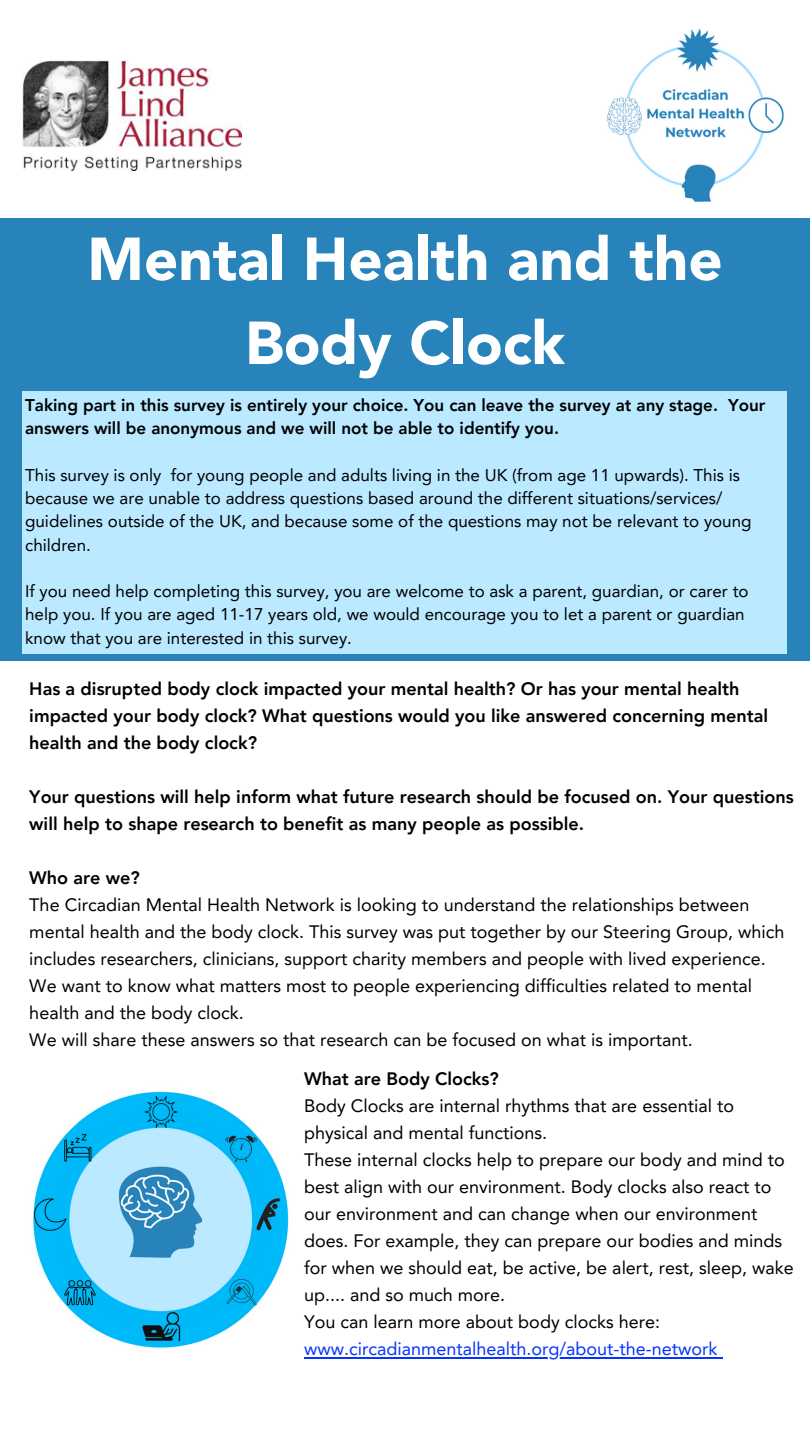
<style>
.page{position:relative;width:810px;height:1440px;background:#fff}
.page>*{position:absolute;margin:0;border:0;box-sizing:border-box;transform-origin:0 0}
.t1{font:900 60px/84px "Avenir LT Pro";color:#fff;text-align:center}
.t2{font:18px/27px "Avenir LT Pro";color:#000}
.t3{font:800 18px/27px "Avenir LT Pro";color:#000}
.t4{font:18px "Avenir LT Pro";color:#0533ff}
.t5{font:17px/23.2px "Avenir LT Pro";color:#000}
.t6{font:800 17px/23.2px "Avenir LT Pro";color:#000}
</style>
<div class="page">
<img style="left:606px;top:28px;width:178px;height:174px">
<div style="left:0;top:218px;width:810px;height:443px;background:#2883bb"></div>
<img style="left:22px;top:60px;width:219px;height:110px">
<div style="left:22px;top:392px;width:764px;height:262px;background:#bbe9ff"></div>
<img style="left:29px;top:1087px;width:264px;height:264px">
<hr style="left:304px;top:1357px;width:414px;height:1px;background:#0533ff">
<p class="t1" style="left:87px;top:223px;width:637px">Mental Health and the<br>Body Clock</p>
<h1 class="t6" style="left:25px;top:395px;width:742px">Taking part in this survey is entirely your choice. You can leave the survey at any stage. Your answers will be anonymous and we will not be able to identify you.</h1>
<h2 class="t5" style="left:25px;top:465px;width:728px">This survey is only for young people and adults living in the UK (from age 11 upwards). This is because we are unable to address questions based around the different situations/services/ guidelines outside of the UK, and because some of the questions may not be relevant to young children.</h2>
<p class="t5" style="left:25px;top:581px;width:725px">If you need help completing this survey, you are welcome to ask a parent, guardian, or carer to help you. If you are aged 11-17 years old, we would encourage you to let a parent or guardian know that you are interested in this survey.</p>
<h2 class="t3" style="left:29px;top:677px;width:740px">Has a disrupted body clock impacted your mental health? Or has your mental health impacted your body clock? What questions would you like answered concerning mental health and the body clock?</h2>
<h2 class="t3" style="left:29px;top:785px;width:766px">Your questions will help inform what future research should be focused on. Your questions will help to shape research to benefit as many people as possible.</h2>
<p class="t3" style="left:29px;top:866px;width:112px">Who are we?</p>
<p class="t2" style="left:29px;top:893px;width:757px">The Circadian Mental Health Network is looking to understand the relationships between mental health and the body clock. This survey was put together by our Steering Group, which includes researchers, clinicians, support charity members and people with lived experience.</p>
<p class="t2" style="left:29px;top:974px;width:724px">We want to know what matters most to people experiencing difficulties related to mental health and the body clock.</p>
<p class="t2" style="left:29px;top:1028px;width:665px">We will share these answers so that research can be focused on what is important.</p>
<p class="t3" style="left:304px;top:1067px;width:196px">What are Body Clocks?</p>
<p class="t2" style="left:304px;top:1094px;width:431px">Body Clocks are internal rhythms that are essential to physical and mental functions.</p>
<p class="t2" style="left:304px;top:1148px;width:491px">These internal clocks help to prepare our body and mind to best align with our environment. Body clocks also react to our environment and can change when our environment does. For example, they can prepare our bodies and minds for when we should eat, be active, be alert, rest, sleep, wake up.... and so much more.</p>
<p class="t2" style="left:304px;top:1310px;width:357px">You can learn more about body clocks here:</p>
<p class="t4" style="left:304px;top:1342px;width:415px">www.circadianmentalhealth.org/about-the-network</p>
</div>
